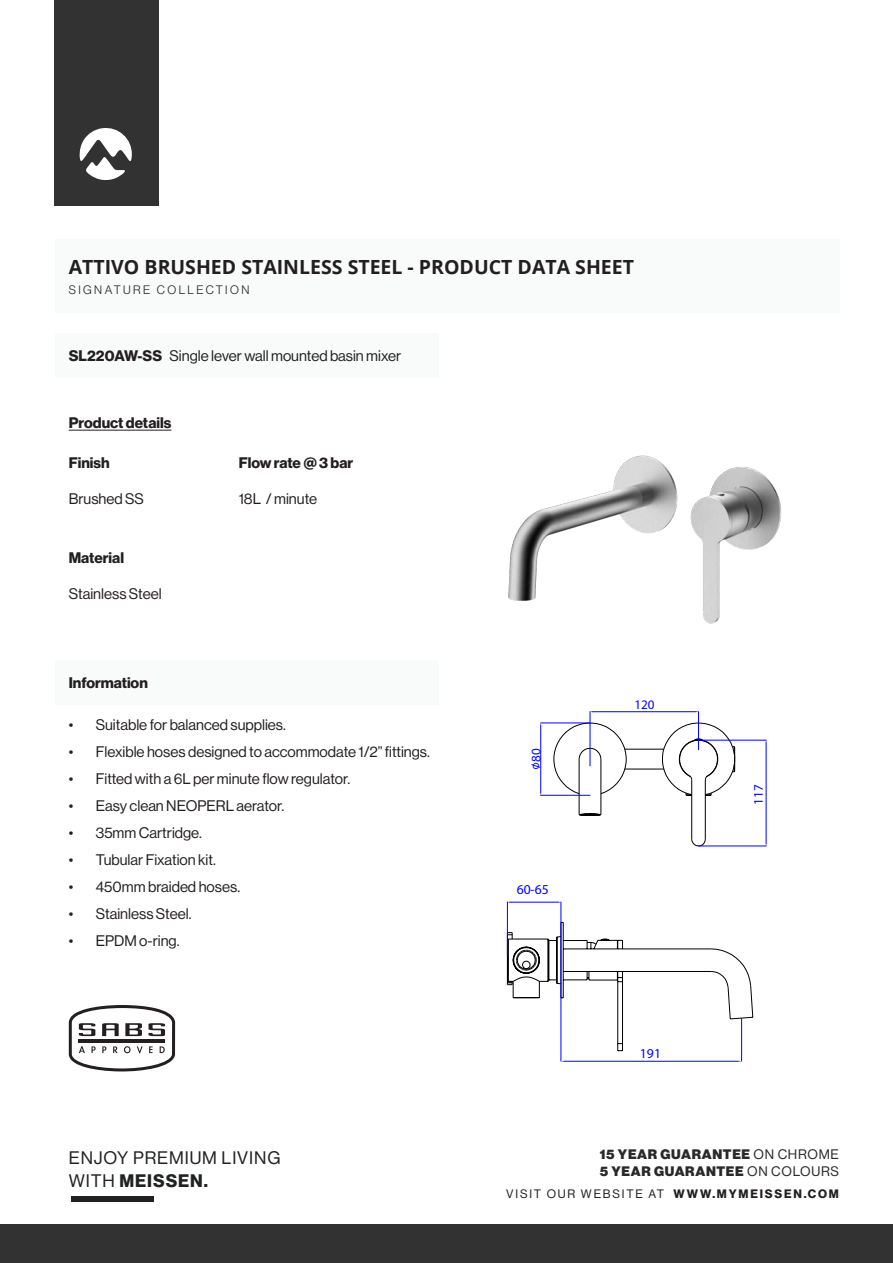
<style>
.page{position:relative;width:893px;height:1263px;background:#fff}
.page>*{position:absolute;margin:0;border:0;box-sizing:border-box;transform-origin:0 0}
.t1{font:700 19.5px "Open Sans";color:#231f20}
.t2{font:17.7px/22.8px "N Haas Grotesk DS Pro 55 Rg";letter-spacing:.05em;color:#202221}
.t3{font:15px "N Haas Grotesk DS Pro 55 Rg";color:#231f20}
.t4{font:15px "N Haas Grotesk DS Pro 75 Bd";color:#231f20}
.t5{font:13.65px "Myriad Pro";color:#00f}
.body_text{font:13.5px "N Haas Grotesk DS Pro 95 Blk";letter-spacing:.05em;color:#292929}
.t6{font:13.05px "Myriad Pro";letter-spacing:.005em;color:#00f}
.body_text-2{font:12px "N Haas Grotesk DS Pro 55 Rg";letter-spacing:.15em;color:#231f20}
.t7{font:12px "N Haas Grotesk DS Pro 45 Lt";letter-spacing:.2em;color:#231f20}
.s1{font-family:"N Haas Grotesk DS Pro 75 Bd"}
.s2{font-family:"ISOCPEUR";font-size:13.95px}
.s3{font-family:"N Haas Grotesk DS Pro 55 Rg"}
</style>
<div class="page">
<div style="left:55px;top:333px;width:384px;height:44px;background:#f9fafa"></div>
<div style="left:54px;top:0;width:104px;height:205px;background:#333233"></div>
<svg style="left:80px;top:128px;width:52px;height:52px"></svg>
<div style="left:72px;top:1196px;width:82px;height:5px;background:#202221"></div>
<div style="left:0;top:1224px;width:893px;height:39px;background:#333233"></div>
<div style="left:55px;top:239px;width:785px;height:74px;background:#f9fafa"></div>
<div style="left:55px;top:660px;width:384px;height:44px;background:#f9fafa"></div>
<hr style="left:69px;top:430px;width:102px;height:1px;background:#231f20">
<img style="left:508px;top:455px;width:274px;height:169px">
<svg style="left:540px;top:711px;width:227px;height:136px"></svg>
<hr style="left:579px;top:759px;width:1px;height:56px;background:#000">
<hr style="left:601px;top:759px;width:1px;height:56px;background:#000">
<hr style="left:625px;top:769px;width:39px;height:1px;background:#000">
<hr style="left:625px;top:749px;width:39px;height:1px;background:#000">
<hr style="left:892px;top:733px;width:1px;height:50px;background:#000">
<svg style="left:554px;top:723px;width:72px;height:71px"></svg>
<svg style="left:662px;top:723px;width:73px;height:123px"></svg>
<svg style="left:579px;top:814px;width:22px;height:2px"></svg>
<hr style="left:699px;top:846px;width:67px;height:1px;background:#00f">
<hr style="left:699px;top:740px;width:67px;height:1px;background:#00f">
<hr style="left:766px;top:743px;width:1px;height:100px;background:#00f">
<hr style="left:590px;top:711px;width:1px;height:55px;background:#00f">
<hr style="left:698px;top:711px;width:1px;height:39px;background:#00f">
<hr style="left:593px;top:711px;width:103px;height:1px;background:#00f">
<hr style="left:541px;top:723px;width:49px;height:1px;background:#00f">
<hr style="left:541px;top:795px;width:49px;height:1px;background:#00f">
<hr style="left:540px;top:726px;width:1px;height:66px;background:#00f">
<svg style="left:506px;top:901px;width:248px;height:161px"></svg>
<svg style="left:507px;top:922px;width:246px;height:129px"></svg>
<hr style="left:561px;top:993px;width:1px;height:68px;background:#00f">
<hr style="left:741px;top:1018px;width:1px;height:43px;background:#00f">
<hr style="left:564px;top:1061px;width:175px;height:1px;background:#00f">
<hr style="left:561px;top:902px;width:1px;height:91px;background:#00f">
<hr style="left:507px;top:902px;width:1px;height:53px;background:#00f">
<hr style="left:510px;top:902px;width:48px;height:1px;background:#00f">
<svg style="left:69px;top:1005px;width:106px;height:67px"></svg>
<p class="t1" style="left:69px;top:253px;width:567px">ATTIVO BRUSHED STAINLESS STEEL - PRODUCT DATA SHEET</p>
<p class="t7" style="left:69px;top:283px;width:182px">SIGNATURE COLLECTION</p>
<p class="t4" style="left:69px;top:347px;width:95px">SL220AW-SS</p>
<p class="t3" style="left:170px;top:347px;width:233px">Single lever wall mounted basin mixer</p>
<p class="t4" style="left:69px;top:414px;width:104px">Product details</p>
<p class="t4" style="left:69px;top:454px;width:42px">Finish</p>
<p class="t3" style="left:69px;top:491px;width:77px">Brushed SS</p>
<p class="t4" style="left:69px;top:549px;width:57px">Material</p>
<p class="t3" style="left:69px;top:585px;width:94px">Stainless Steel</p>
<p class="t4" style="left:69px;top:674px;width:81px">Information</p>
<p class="t4" style="left:239px;top:454px;width:116px">Flow rate @ 3 bar</p>
<p class="t3" style="left:239px;top:491px;width:80px">18L / minute</p>
<p class="t3" style="left:69px;top:716px;width:219px">• Suitable for balanced supplies.</p>
<p class="t3" style="left:69px;top:743px;width:363px">• Flexible hoses designed to accommodate 1/2” fittings.</p>
<p class="t3" style="left:69px;top:770px;width:283px">• Fitted with a 6L per minute flow regulator.</p>
<p class="t3" style="left:69px;top:797px;width:217px">• Easy clean NEOPERL aerator.</p>
<p class="t3" style="left:69px;top:824px;width:135px">• 35mm Cartridge.</p>
<p class="t3" style="left:69px;top:851px;width:149px">• Tubular Fixation kit.</p>
<p class="t3" style="left:69px;top:878px;width:173px">• 450mm braided hoses.</p>
<p class="t3" style="left:69px;top:905px;width:124px">• Stainless Steel.</p>
<p class="t3" style="left:69px;top:932px;width:112px">• EPDM o-ring.</p>
<p class="t2" style="left:69px;top:1146px;width:213px">ENJOY PREMIUM LIVING<br>WITH <span class="s1">MEISSEN.</span></p>
<p class="t6" style="left:528px;top:770px;width:23px;rotate:-90deg"><span class="s2">∅</span>80</p>
<p class="t5" style="left:517px;top:881px;width:34px">60-65</p>
<p class="t6" style="left:634px;top:696px;width:22px">120</p>
<p class="t6" style="left:750px;top:805px;width:22px;rotate:-90deg">117</p>
<p class="t5" style="left:640px;top:1045px;width:23px">191</p>
<p class="body_text" style="left:600px;top:1146px;width:241px">15 YEAR GUARANTEE <span class="s3">ON CHROME</span></p>
<p class="body_text" style="left:600px;top:1163px;width:241px">5 YEAR GUARANTEE <span class="s3">ON COLOURS</span></p>
<p class="body_text-2" style="left:506px;top:1187px;width:334px">VISIT OUR WEBSITE AT <span class="s1">WWW.MYMEISSEN.COM</span></p>
</div>
